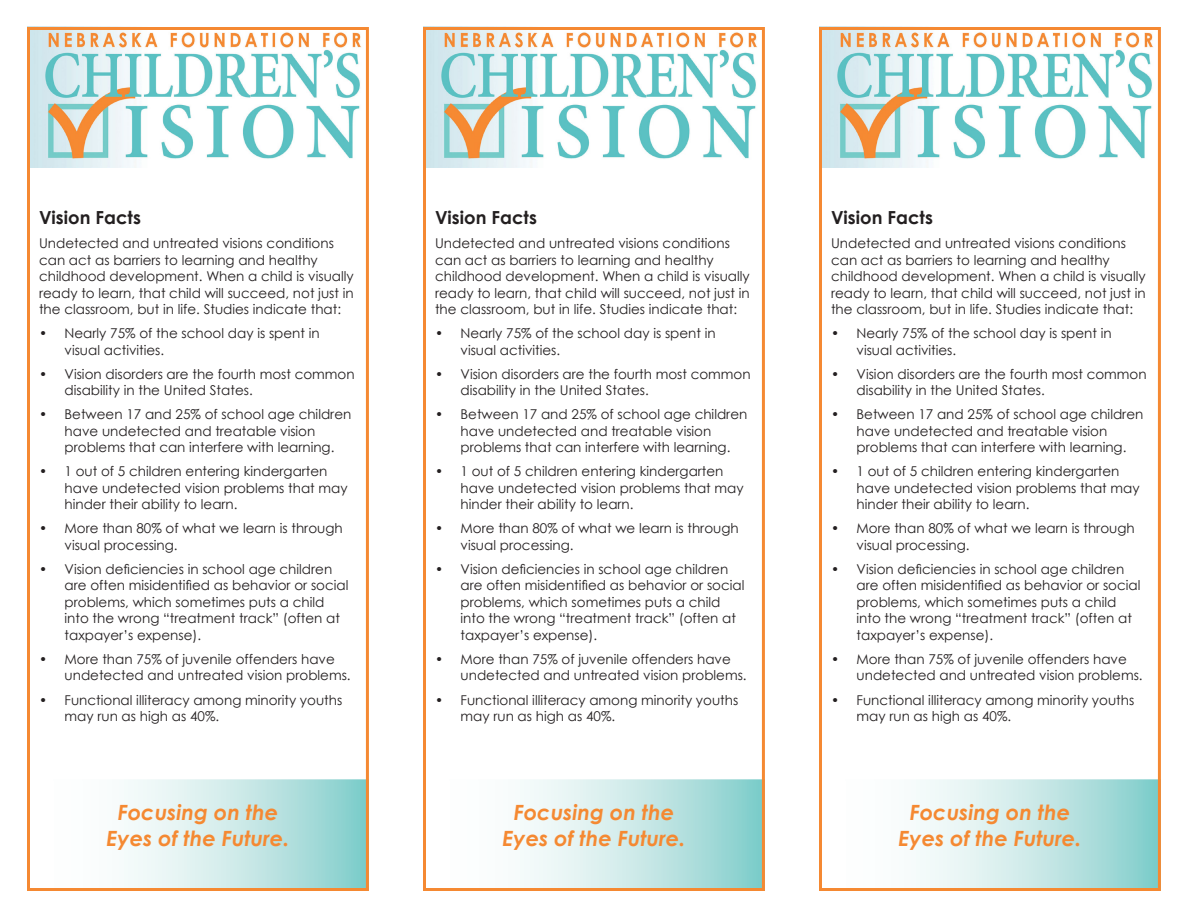
<style>
.page{position:relative;width:1188px;height:918px;background:#fff}
.page>*{position:absolute;margin:0;border:0;box-sizing:border-box;transform-origin:0 0}
.t1{font:italic 700 21px "Century Gothic";color:#f58932}
.t2{font:700 18px "Century Gothic";color:#231f20}
.t3{font:13.5px/16.5px "Century Gothic";color:#231f20}
</style>
<div class="page">
<svg style="left:124px;top:782px;width:241px;height:105px;background:#c4e6e5"></svg>
<div style="left:27px;top:779px;width:342px;height:112px;border:2px solid #fff"></div>
<img style="left:31px;top:31px;width:330px;height:136px">
<div style="left:27px;top:27px;width:342px;height:864px;border:3px solid #f58932"></div>
<svg style="left:520px;top:782px;width:241px;height:105px;background:#c4e6e5"></svg>
<div style="left:423px;top:779px;width:342px;height:112px;border:2px solid #fff"></div>
<img style="left:427px;top:31px;width:330px;height:136px">
<div style="left:423px;top:27px;width:342px;height:864px;border:3px solid #f58932"></div>
<svg style="left:916px;top:782px;width:241px;height:105px;background:#c4e6e5"></svg>
<div style="left:819px;top:779px;width:342px;height:112px;border:2px solid #fff"></div>
<img style="left:823px;top:31px;width:330px;height:136px">
<div style="left:819px;top:27px;width:342px;height:864px;border:3px solid #f58932"></div>
<p class="t2" style="left:39px;top:204px;width:103px">Vision Facts</p>
<p class="t3" style="left:39px;top:235px;width:316px">Undetected and untreated visions conditions can act as barriers to learning and healthy childhood development. When a child is visually ready to learn, that child will succeed, not just in the classroom, but in life. Studies indicate that:</p>
<p class="t3" style="left:65px;top:325px;width:257px;text-indent:-26px">• Nearly 75% of the school day is spent in visual activities.</p>
<p class="t3" style="left:65px;top:365px;width:292px;text-indent:-26px">• Vision disorders are the fourth most common disability in the United States.</p>
<p class="t3" style="left:65px;top:406px;width:288px;text-indent:-26px">• Between 17 and 25% of school age children have undetected and treatable vision problems that can interfere with learning.</p>
<p class="t3" style="left:65px;top:463px;width:285px;text-indent:-26px">• 1 out of 5 children entering kindergarten have undetected vision problems that may hinder their ability to learn.</p>
<p class="t3" style="left:65px;top:520px;width:280px;text-indent:-26px">• More than 80% of what we learn is through visual processing.</p>
<p class="t3" style="left:65px;top:561px;width:285px;text-indent:-26px">• Vision deficiencies in school age children are often misidentified as behavior or social problems, which sometimes puts a child into the wrong “treatment track” (often at taxpayer’s expense).</p>
<p class="t3" style="left:65px;top:651px;width:288px;text-indent:-26px">• More than 75% of juvenile offenders have undetected and untreated vision problems.</p>
<p class="t3" style="left:65px;top:691px;width:279px;text-indent:-26px">• Functional illiteracy among minority youths may run as high as 40%.</p>
<p class="t1" style="left:118px;top:797px;width:162px">Focusing on the</p>
<p class="t1" style="left:107px;top:822px;width:184px">Eyes of the Future.</p>
<p class="t2" style="left:435px;top:204px;width:103px">Vision Facts</p>
<p class="t3" style="left:435px;top:235px;width:316px">Undetected and untreated visions conditions can act as barriers to learning and healthy childhood development. When a child is visually ready to learn, that child will succeed, not just in the classroom, but in life. Studies indicate that:</p>
<p class="t3" style="left:461px;top:325px;width:257px;text-indent:-26px">• Nearly 75% of the school day is spent in visual activities.</p>
<p class="t3" style="left:461px;top:365px;width:292px;text-indent:-26px">• Vision disorders are the fourth most common disability in the United States.</p>
<p class="t3" style="left:461px;top:406px;width:288px;text-indent:-26px">• Between 17 and 25% of school age children have undetected and treatable vision problems that can interfere with learning.</p>
<p class="t3" style="left:461px;top:463px;width:285px;text-indent:-26px">• 1 out of 5 children entering kindergarten have undetected vision problems that may hinder their ability to learn.</p>
<p class="t3" style="left:461px;top:520px;width:280px;text-indent:-26px">• More than 80% of what we learn is through visual processing.</p>
<p class="t3" style="left:461px;top:561px;width:285px;text-indent:-26px">• Vision deficiencies in school age children are often misidentified as behavior or social problems, which sometimes puts a child into the wrong “treatment track” (often at taxpayer’s expense).</p>
<p class="t3" style="left:461px;top:651px;width:288px;text-indent:-26px">• More than 75% of juvenile offenders have undetected and untreated vision problems.</p>
<p class="t3" style="left:461px;top:691px;width:279px;text-indent:-26px">• Functional illiteracy among minority youths may run as high as 40%.</p>
<p class="t1" style="left:514px;top:797px;width:162px">Focusing on the</p>
<p class="t1" style="left:503px;top:822px;width:184px">Eyes of the Future.</p>
<p class="t2" style="left:831px;top:204px;width:103px">Vision Facts</p>
<p class="t3" style="left:831px;top:235px;width:316px">Undetected and untreated visions conditions can act as barriers to learning and healthy childhood development. When a child is visually ready to learn, that child will succeed, not just in the classroom, but in life. Studies indicate that:</p>
<p class="t3" style="left:857px;top:325px;width:257px;text-indent:-26px">• Nearly 75% of the school day is spent in visual activities.</p>
<p class="t3" style="left:857px;top:365px;width:292px;text-indent:-26px">• Vision disorders are the fourth most common disability in the United States.</p>
<p class="t3" style="left:857px;top:406px;width:288px;text-indent:-26px">• Between 17 and 25% of school age children have undetected and treatable vision problems that can interfere with learning.</p>
<p class="t3" style="left:857px;top:463px;width:285px;text-indent:-26px">• 1 out of 5 children entering kindergarten have undetected vision problems that may hinder their ability to learn.</p>
<p class="t3" style="left:857px;top:520px;width:280px;text-indent:-26px">• More than 80% of what we learn is through visual processing.</p>
<p class="t3" style="left:857px;top:561px;width:285px;text-indent:-26px">• Vision deficiencies in school age children are often misidentified as behavior or social problems, which sometimes puts a child into the wrong “treatment track” (often at taxpayer’s expense).</p>
<p class="t3" style="left:857px;top:651px;width:288px;text-indent:-26px">• More than 75% of juvenile offenders have undetected and untreated vision problems.</p>
<p class="t3" style="left:857px;top:691px;width:279px;text-indent:-26px">• Functional illiteracy among minority youths may run as high as 40%.</p>
<p class="t1" style="left:910px;top:797px;width:162px">Focusing on the</p>
<p class="t1" style="left:899px;top:822px;width:184px">Eyes of the Future.</p>
</div>
